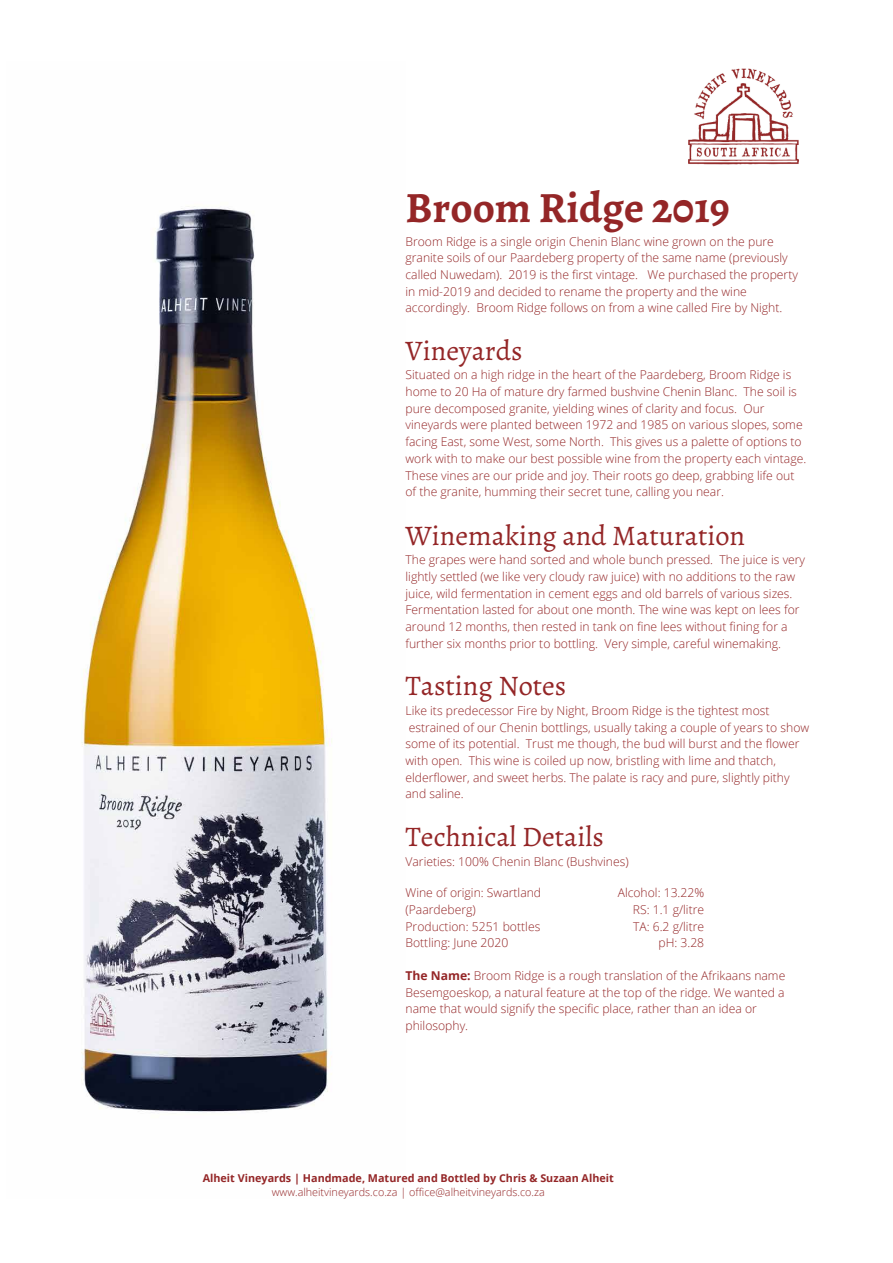
<style>
.page{position:relative;width:893px;height:1263px;background:#fff}
.page>*{position:absolute;margin:0;border:0;box-sizing:border-box;transform-origin:0 0}
.t1{font:700 43.2px "Alegreya";color:#942627}
.t2{font:28.35px "Alegreya";color:#942627}
.t3{font:300 12.15px/16.6px "Open Sans";color:#942627}
.t4{font:700 10.8px "Open Sans";color:#942627}
.t5{font:300 10.8px "Open Sans";color:#942627}
.s1{font-weight:700}
</style>
<div class="page">
<img style="left:81px;top:206px;width:251px;height:906px">
<img style="left:688px;top:68px;width:111px;height:97px">
<h1 class="t1" style="left:405px;top:178px;width:326px">Broom Ridge 2019</h1>
<p class="t3" style="left:405px;top:233px;width:394px">Broom Ridge is a single origin Chenin Blanc wine grown on the pure granite soils of our Paardeberg property of the same name (previously called Nuwedam). 2019 is the first vintage. We purchased the property in mid-2019 and decided to rename the property and the wine accordingly. Broom Ridge follows on from a wine called Fire by Night.</p>
<h2 class="t2" style="left:405px;top:333px;width:118px">Vineyards</h2>
<p class="t3" style="left:405px;top:366px;width:402px">Situated on a high ridge in the heart of the Paardeberg, Broom Ridge is home to 20 Ha of mature dry farmed bushvine Chenin Blanc. The soil is pure decomposed granite, yielding wines of clarity and focus. Our vineyards were planted between 1972 and 1985 on various slopes, some facing East, some West, some North. This gives us a palette of options to work with to make our best possible wine from the property each vintage.<br>These vines are our pride and joy. Their roots go deep, grabbing life out of the granite, humming their secret tune, calling you near.</p>
<h2 class="t2" style="left:405px;top:517px;width:341px">Winemaking and Maturation</h2>
<p class="t3" style="left:405px;top:551px;width:401px">The grapes were hand sorted and whole bunch pressed. The juice is very lightly settled (we like very cloudy raw juice) with no additions to the raw juice, wild fermentation in cement eggs and old barrels of various sizes.<br>Fermentation lasted for about one month. The wine was kept on lees for around 12 months, then rested in tank on fine lees without fining for a further six months prior to bottling. Very simple, careful winemaking.</p>
<h2 class="t2" style="left:405px;top:668px;width:162px">Tasting Notes</h2>
<p class="t3" style="left:405px;top:702px;width:405px">Like its predecessor Fire by Night, Broom Ridge is the tightest most estrained of our Chenin bottlings, usually taking a couple of years to show some of its potential. Trust me though, the bud will burst and the flower with open. This wine is coiled up now, bristling with lime and thatch, elderflower, and sweet herbs. The palate is racy and pure, slightly pithy and saline.</p>
<h2 class="t2" style="left:405px;top:819px;width:200px">Technical Details</h2>
<p class="t3" style="left:405px;top:852px;width:225px">Varieties: 100% Chenin Blanc (Bushvines)</p>
<p class="t3" style="left:405px;top:884px;width:137px">Wine of origin: Swartland (Paardeberg)<br>Production: 5251 bottles<br>Bottling: June 2020</p>
<p class="t3" style="left:405px;top:967px;width:381px"><span class="s1">The Name:</span> Broom Ridge is a rough translation of the Afrikaans name Besemgoeskop, a natural feature at the top of the ridge. We wanted a name that would signify the specific place, rather than an idea or philosophy.</p>
<p class="t3" style="left:618px;top:884px;width:88px;text-align:right">Alcohol: 13.22%<br>RS: 1.1 g/litre<br>TA: 6.2 g/litre pH: 3.28</p>
<p class="t4" style="left:203px;top:1170px;width:413px">Alheit Vineyards | Handmade, Matured and Bottled by Chris &amp; Suzaan Alheit</p>
<p class="t5" style="left:272px;top:1185px;width:275px">www.alheitvineyards.co.za | office@alheitvineyards.co.za</p>
</div>
